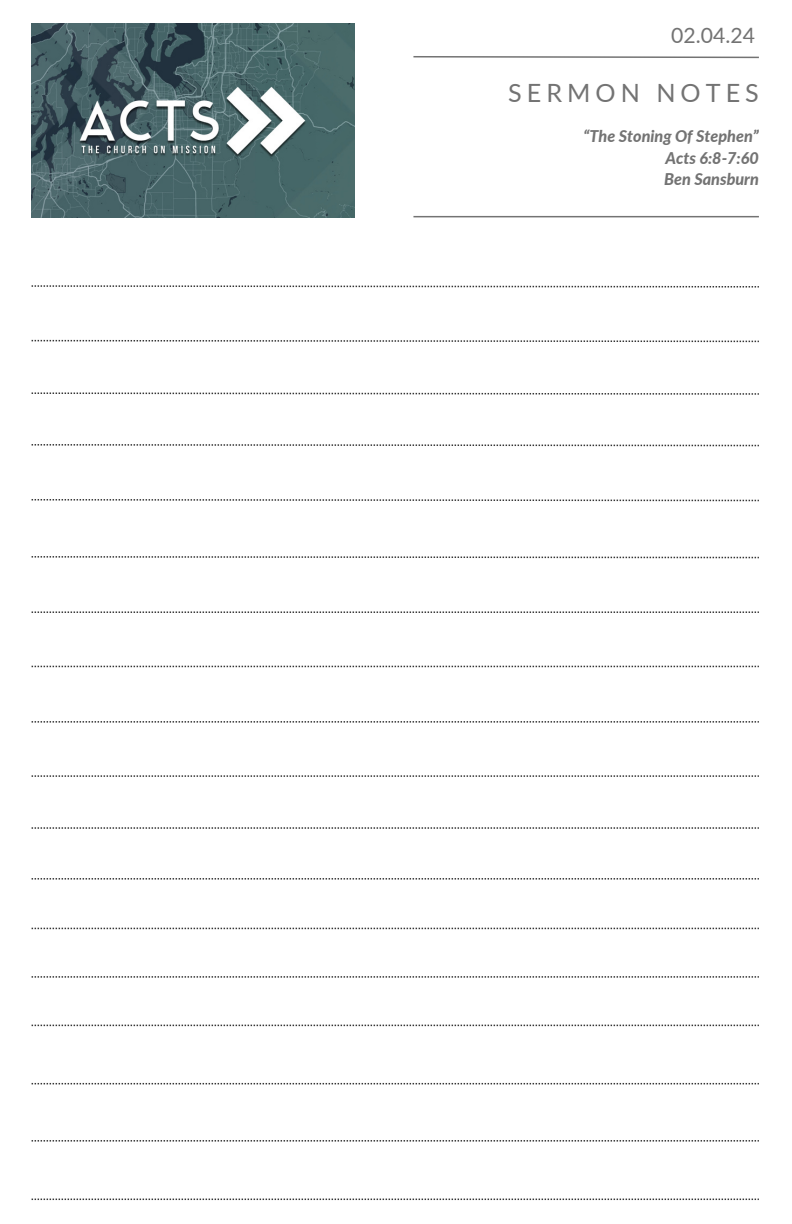
<style>
.page{position:relative;width:792px;height:1224px;background:#fff}
.page>*{position:absolute;margin:0;border:0;box-sizing:border-box;transform-origin:0 0}
.t1{font:25.2px "Lato";letter-spacing:.2em;color:#737373}
.t2{font:21.2px "Lato";color:#737373}
.t3{font:italic 800 16.2px "Lato";color:#737373}
</style>
<div class="page">
<svg style="left:32px;top:556px;width:727px;height:2px"></svg>
<svg style="left:32px;top:611px;width:727px;height:2px"></svg>
<svg style="left:32px;top:666px;width:727px;height:1px"></svg>
<svg style="left:32px;top:721px;width:727px;height:2px"></svg>
<svg style="left:32px;top:775px;width:727px;height:2px"></svg>
<svg style="left:32px;top:827px;width:727px;height:2px"></svg>
<svg style="left:32px;top:878px;width:727px;height:2px"></svg>
<svg style="left:32px;top:928px;width:727px;height:1px"></svg>
<svg style="left:32px;top:976px;width:727px;height:2px"></svg>
<svg style="left:32px;top:1025px;width:727px;height:1px"></svg>
<svg style="left:32px;top:1083px;width:727px;height:1px"></svg>
<svg style="left:32px;top:1140px;width:727px;height:2px"></svg>
<svg style="left:32px;top:1199px;width:727px;height:1px"></svg>
<svg style="left:32px;top:499px;width:727px;height:2px"></svg>
<svg style="left:32px;top:444px;width:727px;height:2px"></svg>
<svg style="left:32px;top:392px;width:727px;height:3px"></svg>
<svg style="left:32px;top:340px;width:727px;height:2px"></svg>
<svg style="left:32px;top:285px;width:727px;height:3px"></svg>
<hr style="left:413px;top:216px;width:346px;height:1px;background:#737373">
<svg style="left:413px;top:56px;width:346px;height:3px"></svg>
<img style="left:32px;top:24px;width:322px;height:193px">
<h2 class="t2" style="left:671px;top:22px;width:85px">02.04.24</h2>
<p class="t1" style="left:508px;top:77px;width:252px">SERMON NOTES</p>
<h1 class="t3" style="left:583px;top:126px;width:177px">“The Stoning Of Stephen”</h1>
<p class="t3" style="left:665px;top:148px;width:95px">Acts 6:8-7:60</p>
<p class="t3" style="left:664px;top:169px;width:96px">Ben Sansburn</p>
</div>
